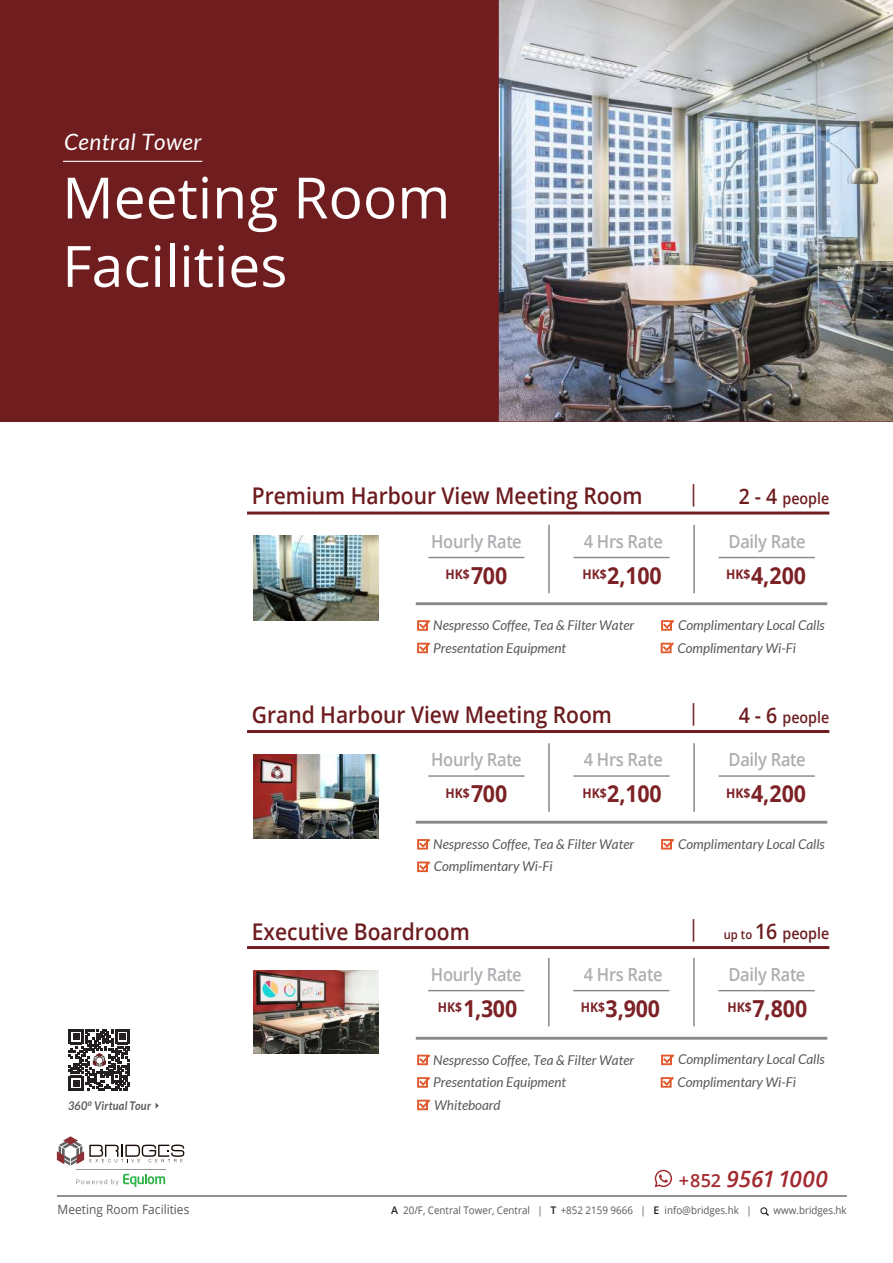
<style>
.page{position:relative;width:893px;height:1263px;background:#fff}
.page>*{position:absolute;margin:0;border:0;box-sizing:border-box;transform-origin:0 0}
.t1{font:57px/68.4px "Open Sans";color:#fff}
.t2{font:700 23.4px "Open Sans";color:#7c2125;scale:.91 1}
.t3{font:600 22.95px "Open Sans";color:#6c1c1f;scale:.91 1}
.t4{font:italic 600 22.5px "Open Sans";letter-spacing:-.005em;color:#a22a2f}
.t5{font:italic 22.5px "Lato";letter-spacing:.025em;color:#fff}
.t6{font:condensed 22.5px "ITC Avant Garde Std";color:#6c1c1f}
.t7{font:600 18px "Open Sans";letter-spacing:-.02em;color:#acaeb1;scale:.91 1}
.t8{font:600 15.6px "Open Sans";color:#6c1c1f;scale:.91 1}
.t9{font:italic 13.5px "Lato";color:#57585a}
.t10{font:700 13.35px "Open Sans";color:#7c2125;scale:.91 1}
.t11{font:12.9px "Open Sans";color:#57585a;scale:.93 1}
.t12{font:italic 700 12px "Lato";letter-spacing:.025em;color:#575a5b;scale:.9 1}
.t13{font:10.5px "Open Sans";color:#57585a;scale:.93 1}
.s1{font-size:21.3px}
.s2{font-size:23.4px}
.s3{font-size:12.3px}
.s4{font-style:normal;font-size:18px}
.s5{font-weight:600;color:#231f20}
</style>
<div class="page">
<div style="left:0;top:0;width:893px;height:422px;background:#701d1f"></div>
<hr style="left:548px;top:525px;width:2px;height:68px;background:#86888b">
<hr style="left:693px;top:525px;width:2px;height:68px;background:#86888b">
<hr style="left:428px;top:557px;width:96px;height:1px;background:#86888b">
<hr style="left:573px;top:557px;width:97px;height:1px;background:#86888b">
<hr style="left:718px;top:557px;width:97px;height:1px;background:#86888b">
<hr style="left:548px;top:743px;width:2px;height:69px;background:#86888b">
<hr style="left:693px;top:743px;width:2px;height:69px;background:#86888b">
<hr style="left:428px;top:775px;width:96px;height:2px;background:#86888b">
<hr style="left:573px;top:775px;width:97px;height:2px;background:#86888b">
<hr style="left:718px;top:775px;width:97px;height:2px;background:#86888b">
<img style="left:254px;top:536px;width:125px;height:84px">
<hr style="left:57px;top:1196px;width:790px;height:1px;background:#6c6d70">
<hr style="left:76px;top:1169px;width:89px;height:1px;background:#939598">
<svg style="left:57px;top:1136px;width:127px;height:30px"></svg>
<svg style="left:76px;top:1174px;width:89px;height:13px"></svg>
<svg style="left:655px;top:1170px;width:17px;height:17px"></svg>
<svg style="left:760px;top:1207px;width:9px;height:9px"></svg>
<hr style="left:63px;top:161px;width:139px;height:1px;background:#fff">
<img style="left:499px;top:0;width:394px;height:422px">
<hr style="left:247px;top:730px;width:582px;height:3px;background:#701d1f">
<hr style="left:416px;top:821px;width:411px;height:3px;background:#86888b">
<hr style="left:247px;top:512px;width:582px;height:3px;background:#701d1f">
<svg style="left:661px;top:620px;width:13px;height:11px"></svg>
<svg style="left:417px;top:642px;width:13px;height:11px"></svg>
<svg style="left:661px;top:642px;width:13px;height:11px"></svg>
<svg style="left:417px;top:620px;width:13px;height:11px"></svg>
<svg style="left:661px;top:1054px;width:13px;height:11px"></svg>
<svg style="left:417px;top:1077px;width:13px;height:11px"></svg>
<svg style="left:661px;top:1077px;width:13px;height:11px"></svg>
<svg style="left:417px;top:1054px;width:13px;height:11px"></svg>
<svg style="left:417px;top:1099px;width:13px;height:11px"></svg>
<svg style="left:661px;top:839px;width:13px;height:11px"></svg>
<svg style="left:417px;top:861px;width:13px;height:11px"></svg>
<svg style="left:417px;top:839px;width:13px;height:11px"></svg>
<hr style="left:416px;top:602px;width:411px;height:3px;background:#86888b">
<img style="left:254px;top:754px;width:125px;height:85px">
<svg style="left:69px;top:1029px;width:61px;height:62px"></svg>
<hr style="left:416px;top:1037px;width:411px;height:3px;background:#86888b">
<img style="left:254px;top:970px;width:124px;height:83px">
<hr style="left:548px;top:958px;width:1px;height:68px;background:#86888b">
<hr style="left:693px;top:958px;width:2px;height:68px;background:#86888b">
<hr style="left:428px;top:990px;width:96px;height:1px;background:#86888b">
<hr style="left:573px;top:990px;width:96px;height:1px;background:#86888b">
<hr style="left:718px;top:990px;width:96px;height:1px;background:#86888b">
<hr style="left:247px;top:946px;width:582px;height:3px;background:#701d1f">
<h3 class="t5" style="left:64px;top:129px;width:139px">Central Tower</h3>
<h1 class="t1" style="left:62px;top:162px;width:390px">Meeting Room<br>Facilities</h1>
<h3 class="t3" style="left:252px;top:480px;width:431px">Premium Harbour View Meeting Room</h3>
<h3 class="t6" style="left:689px;top:480px;width:10px">|</h3>
<p class="t8" style="left:739px;top:488px;width:101px"><span class="s1">2 - 4</span> people</p>
<h3 class="t7" style="left:431px;top:529px;width:101px">Hourly Rate</h3>
<h3 class="t7" style="left:584px;top:529px;width:88px">4 Hrs Rate</h3>
<h3 class="t7" style="left:728px;top:529px;width:86px">Daily Rate</h3>
<p class="t10" style="left:445px;top:565px;width:69px">HK$<span class="s2">700</span></p>
<h2 class="t2" style="left:582px;top:559px;width:89px"><sup>HK$</sup>2,100</h2>
<h2 class="t2" style="left:726px;top:559px;width:89px"><sup>HK$</sup>4,200</h2>
<p class="t9" style="left:433px;top:618px;width:203px">Nespresso Coffee, Tea &amp; Filter Water</p>
<p class="t9" style="left:678px;top:618px;width:148px">Complimentary Local Calls</p>
<p class="t9" style="left:433px;top:640px;width:134px">Presentation Equipment</p>
<p class="t9" style="left:677px;top:640px;width:120px">Complimentary Wi-Fi</p>
<h3 class="t3" style="left:252px;top:699px;width:397px">Grand Harbour View Meeting Room</h3>
<h3 class="t6" style="left:689px;top:698px;width:10px">|</h3>
<p class="t8" style="left:739px;top:706px;width:101px"><span class="s1">4 - 6</span> people</p>
<h3 class="t7" style="left:431px;top:748px;width:101px">Hourly Rate</h3>
<h3 class="t7" style="left:584px;top:748px;width:88px">4 Hrs Rate</h3>
<h3 class="t7" style="left:728px;top:748px;width:86px">Daily Rate</h3>
<p class="t10" style="left:445px;top:783px;width:69px">HK$<span class="s2">700</span></p>
<h2 class="t2" style="left:582px;top:777px;width:89px"><sup>HK$</sup>2,100</h2>
<h2 class="t2" style="left:726px;top:777px;width:89px"><sup>HK$</sup>4,200</h2>
<p class="t9" style="left:433px;top:837px;width:203px">Nespresso Coffee, Tea &amp; Filter Water</p>
<p class="t9" style="left:434px;top:859px;width:120px">Complimentary Wi-Fi</p>
<h3 class="t3" style="left:252px;top:916px;width:241px">Executive Boardroom</h3>
<p class="t9" style="left:678px;top:836px;width:148px">Complimentary Local Calls</p>
<p class="t8" style="left:689px;top:922px;width:155px"><sup>|</sup> <span class="s3">up to</span> <span class="s1">16</span> people</p>
<h3 class="t7" style="left:431px;top:962px;width:101px">Hourly Rate</h3>
<h3 class="t7" style="left:584px;top:962px;width:88px">4 Hrs Rate</h3>
<h3 class="t7" style="left:728px;top:962px;width:86px">Daily Rate</h3>
<p class="t12" style="left:68px;top:1099px;width:93px">360<sup>o</sup> Virtual Tour</p>
<p class="t11" style="left:58px;top:1201px;width:143px">Meeting Room Facilities</p>
<h2 class="t2" style="left:438px;top:992px;width:89px"><sup>HK$</sup>1,300</h2>
<h2 class="t2" style="left:581px;top:992px;width:89px"><sup>HK$</sup>3,900</h2>
<h2 class="t2" style="left:727px;top:992px;width:89px"><sup>HK$</sup>7,800</h2>
<p class="t9" style="left:678px;top:1052px;width:148px">Complimentary Local Calls</p>
<p class="t9" style="left:433px;top:1052px;width:203px">Nespresso Coffee, Tea &amp; Filter Water</p>
<p class="t9" style="left:434px;top:1097px;width:68px">Whiteboard</p>
<p class="t9" style="left:433px;top:1075px;width:134px">Presentation Equipment</p>
<p class="t9" style="left:677px;top:1075px;width:120px">Complimentary Wi-Fi</p>
<h3 class="t4" style="left:679px;top:1163px;width:151px"><span class="s4">+852</span> 9561 1000</h3>
<p class="t13" style="left:391px;top:1203px;width:389px"><span class="s5">A</span> 20/F, Central Tower, Central | <span class="s5">T</span> +852 2159 9666 | <span class="s5">E</span> info@bridges.hk |</p>
<p class="t13" style="left:773px;top:1203px;width:80px">www.bridges.hk</p>
</div>
